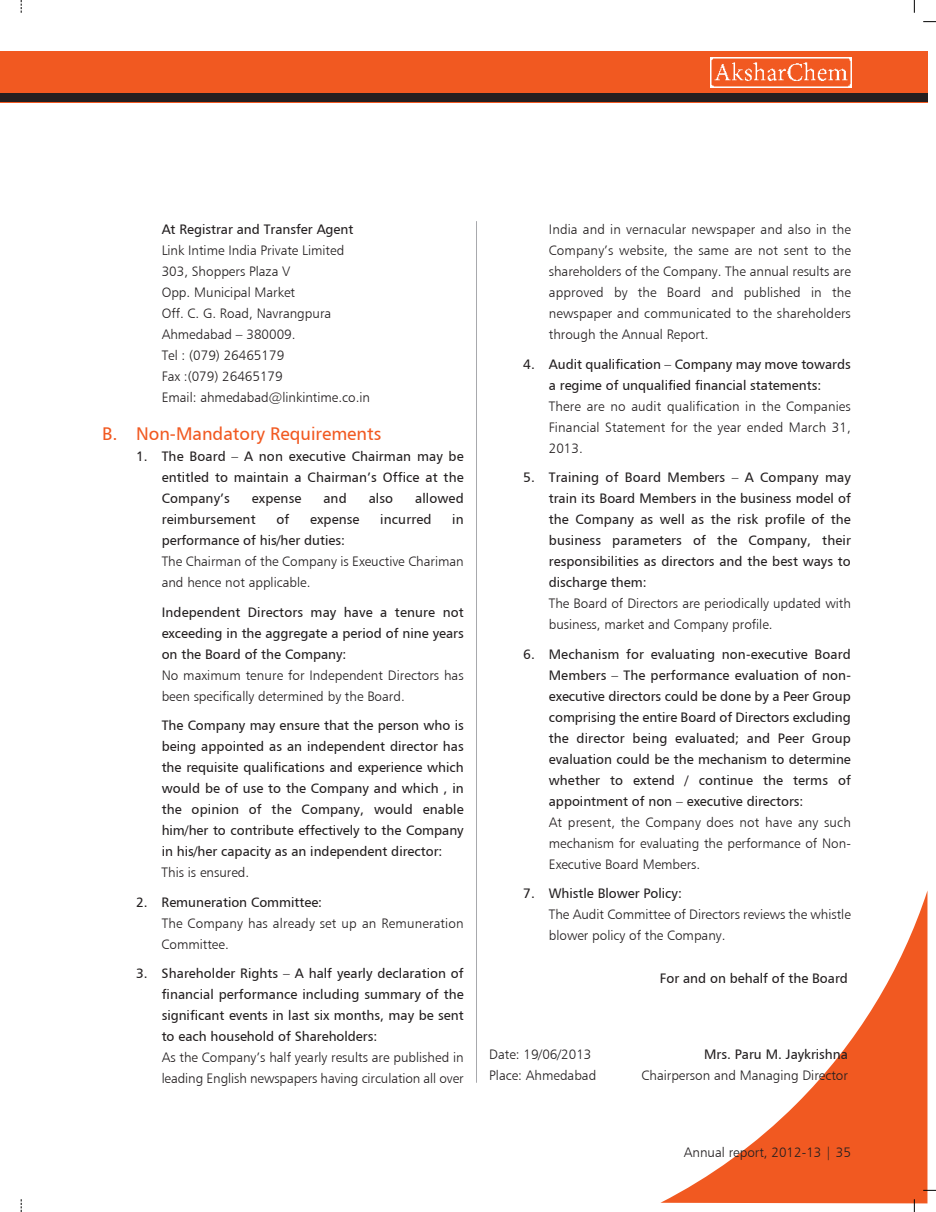
<style>
.page{position:relative;width:936px;height:1212px;background:#fff}
.page>*{position:absolute;margin:0;border:0;box-sizing:border-box;transform-origin:0 0}
.t1{font:18px "Humanist 777 BT";color:#f15921}
.t2{font:13.5px/21px "Humanist 777 BT";color:#231f20;text-align:justify}
.t3{font:13.5px/21px "Humanist 777 Light BT";color:#231f20}
</style>
<div class="page">
<svg style="left:660px;top:892px;width:267px;height:311px"></svg>
<svg style="left:923px;top:21px;width:12px;height:1px"></svg>
<svg style="left:923px;top:1190px;width:12px;height:1px"></svg>
<svg style="left:21px;top:1199px;width:1px;height:13px"></svg>
<svg style="left:21px;top:0;width:1px;height:13px"></svg>
<svg style="left:913px;top:0;width:1px;height:13px"></svg>
<svg style="left:913px;top:1199px;width:1px;height:13px"></svg>
<div style="left:21px;top:51px;width:906px;height:51px;background:#f15921"></div>
<div style="left:21px;top:94px;width:906px;height:8px;background:#231f20"></div>
<img style="left:710px;top:57px;width:141px;height:30px">
<div style="left:0;top:51px;width:21px;height:51px;background:#f15921"></div>
<div style="left:0;top:94px;width:21px;height:8px;background:#231f20"></div>
<hr style="left:476px;top:221px;width:1px;height:862px;background:#a8a9ad">
<p class="t2" style="left:162px;top:219px;width:193px">At Registrar and Transfer Agent</p>
<p class="t3" style="left:162px;top:240px;width:210px">Link Intime India Private Limited<br>303, Shoppers Plaza V<br>Opp. Municipal Market<br>Off. C. G. Road, Navrangpura<br>Ahmedabad – 380009.<br>Tel : (079) 26465179<br>Fax :(079) 26465179<br>Email: ahmedabad@linkintime.co.in</p>
<h1 class="t1" style="left:102px;top:423px;width:281px">B. Non-Mandatory Requirements</h1>
<p class="t2" style="left:162px;top:446px;width:303px;text-indent:-26px">1. The Board – A non executive Chairman may be entitled to maintain a Chairman’s Office at the Company’s</p>
<p class="t2" style="left:252px;top:488px;width:51px">expense</p>
<p class="t2" style="left:323px;top:488px;width:25px">and</p>
<p class="t2" style="left:368px;top:488px;width:26px">also</p>
<p class="t2" style="left:415px;top:488px;width:50px">allowed</p>
<p class="t2" style="left:162px;top:509px;width:95px">reimbursement</p>
<p class="t2" style="left:276px;top:509px;width:14px">of</p>
<p class="t2" style="left:310px;top:509px;width:51px">expense</p>
<p class="t2" style="left:380px;top:509px;width:53px">incurred</p>
<p class="t2" style="left:452px;top:509px;width:13px">in</p>
<p class="t2" style="left:162px;top:530px;width:185px">performance of his/her duties:</p>
<p class="t3" style="left:162px;top:551px;width:303px">The Chairman of the Company is Exeuctive Chariman and hence not applicable.</p>
<p class="t2" style="left:162px;top:601px;width:303px">Independent Directors may have a tenure not exceeding in the aggregate a period of nine years on the Board of the Company:</p>
<p class="t3" style="left:162px;top:664px;width:303px">No maximum tenure for Independent Directors has been specifically determined by the Board.</p>
<p class="t2" style="left:162px;top:715px;width:303px">The Company may ensure that the person who is being appointed as an independent director has the requisite qualifications and experience which would be of use to the Company and which , in the opinion of the Company, would enable him/her to contribute effectively to the Company in his/her capacity as an independent director:</p>
<p class="t3" style="left:162px;top:862px;width:89px">This is ensured.</p>
<p class="t2" style="left:136px;top:891px;width:187px">2. Remuneration Committee:</p>
<p class="t3" style="left:162px;top:912px;width:303px">The Company has already set up an Remuneration<br>Committee.</p>
<p class="t2" style="left:162px;top:963px;width:303px;text-indent:-26px">3. Shareholder Rights – A half yearly declaration of financial performance including summary of the significant events in last six months, may be sent to each household of Shareholders:</p>
<p class="t3" style="left:162px;top:1047px;width:303px">As the Company’s half yearly results are published in leading English newspapers having circulation all over</p>
<p class="t3" style="left:548px;top:219px;width:303px;text-align:justify">India and in vernacular newspaper and also in the Company’s website, the same are not sent to the shareholders of the Company. The annual results are approved by the Board and published in the newspaper and communicated to the shareholders through the Annual Report.</p>
<p class="t2" style="left:523px;top:353px;width:329px;text-align:center">4. Audit qualification – Company may move towards a regime of unqualified financial statements:</p>
<p class="t3" style="left:548px;top:395px;width:303px;text-align:justify">There are no audit qualification in the Companies Financial Statement for the year ended March 31, 2013.</p>
<p class="t2" style="left:548px;top:467px;width:303px;text-indent:-26px">5. Training of Board Members – A Company may train its Board Members in the business model of the Company as well as the risk profile of the business parameters of the Company, their responsibilities as directors and the best ways to discharge them:</p>
<p class="t3" style="left:548px;top:593px;width:303px">The Board of Directors are periodically updated with business, market and Company profile.</p>
<p class="t2" style="left:548px;top:643px;width:303px;text-indent:-26px">6. Mechanism for evaluating non-executive Board Members – The performance evaluation of non&shy;executive directors could be done by a Peer Group comprising the entire Board of Directors excluding the director being evaluated; and Peer Group evaluation could be the mechanism to determine whether to extend / continue the terms of appointment of non – executive directors:</p>
<p class="t3" style="left:548px;top:811px;width:303px;text-align:justify">At present, the Company does not have any such mechanism for evaluating the performance of Non-Executive Board Members.</p>
<p class="t2" style="left:523px;top:883px;width:160px">7. Whistle Blower Policy:</p>
<p class="t3" style="left:548px;top:904px;width:303px">The Audit Committee of Directors reviews the whistle blower policy of the Company.</p>
<p class="t2" style="left:660px;top:967px;width:189px">For and on behalf of the Board</p>
<p class="t3" style="left:489px;top:1043px;width:104px">Date: 19/06/2013</p>
<p class="t2" style="left:704px;top:1043px;width:145px">Mrs. Paru M. Jaykrishna</p>
<p class="t3" style="left:489px;top:1064px;width:109px">Place: Ahmedabad</p>
<p class="t3" style="left:641px;top:1064px;width:208px">Chairperson and Managing Director</p>
<p class="t3" style="left:683px;top:1141px;width:168px">Annual report, 2012-13 | 35</p>
</div>
